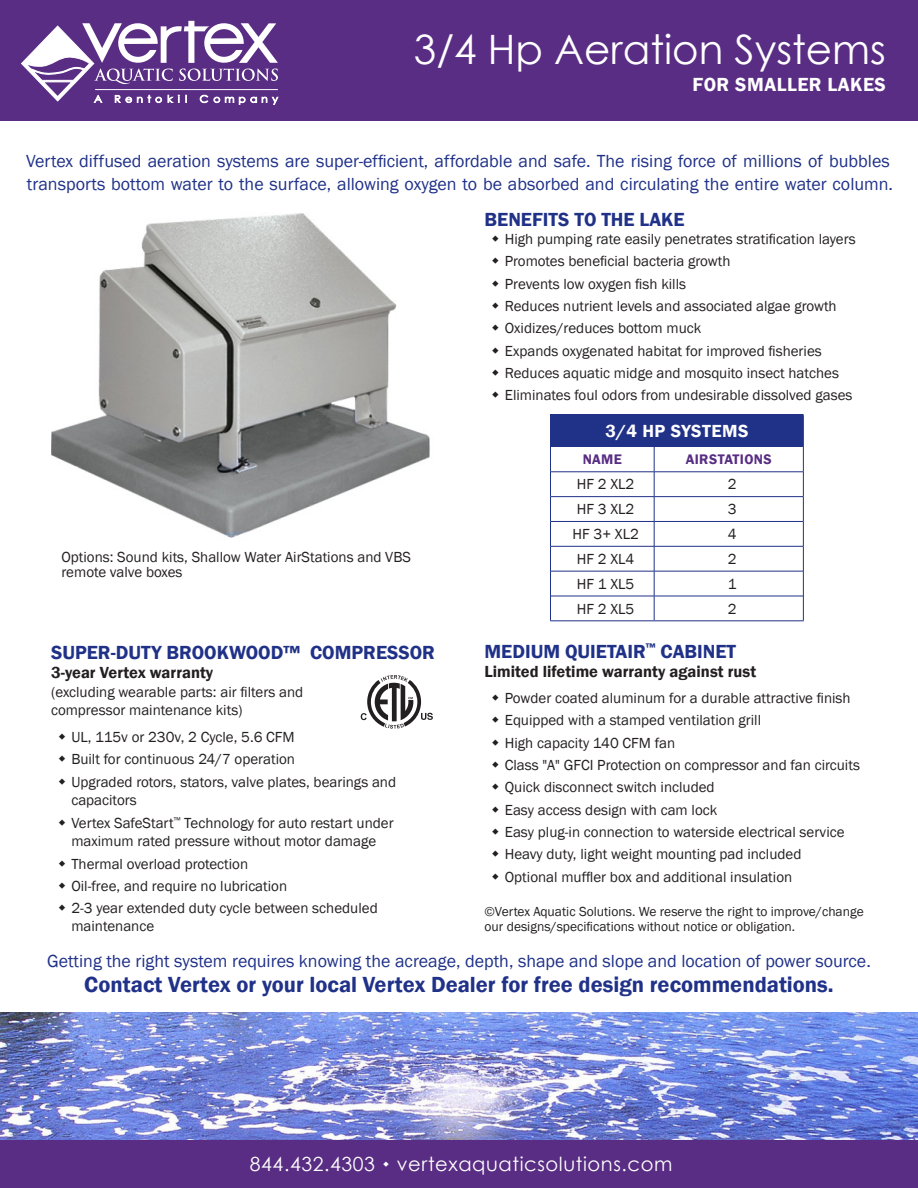
<style>
.page{position:relative;width:918px;height:1188px;background:#fff}
.page>*{position:absolute;margin:0;border:0;box-sizing:border-box;transform-origin:0 0}
.t1{font:40.5px "Century Gothic";color:#fff}
.Main_text{font:600 22.5px "Franklin Gothic";color:#203188}
.Subtitle{font:600 19.5px "Franklin Gothic";color:#203188}
.t2{font:19.5px "Century Gothic";letter-spacing:.03em;color:#fff}
.Table_Title{font:600 19.5px "Franklin Gothic";letter-spacing:.025em;color:#fff}
.Main_text-2{font:18px/22.5px "Franklin Gothic";color:#203188}
.Table_Title-2{font:600 18px "Franklin Gothic";letter-spacing:.025em;color:#fff}
.warranty{font:600 16.5px "Franklin Gothic";color:#231f20}
.Tablebody{font:15px/18px "Franklin Gothic";color:#231f20}
.warranty-2{font:15px/18.8px "Franklin Gothic";color:#231f20}
.Table_Header{font:600 14.25px "Franklin Gothic";letter-spacing:.025em;color:#592d83}
.t3{font:13.5px/15.8px "Franklin Gothic";color:#231f20}
</style>
<div class="page">
<img style="left:0;top:1012px;width:918px;height:128px">
<div style="left:0;top:0;width:918px;height:121px;background:#592d83"></div>
<svg style="left:22px;top:21px;width:256px;height:83px"></svg>
<div style="left:0;top:1140px;width:918px;height:48px;background:#592d83"></div>
<svg style="left:361px;top:675px;width:72px;height:54px"></svg>
<div style="left:550px;top:415px;width:253px;height:32px;background:#203188"></div>
<hr style="left:803px;top:415px;width:1px;height:32px;background:#203188">
<svg style="left:803px;top:447px;width:1px;height:173px"></svg>
<hr style="left:550px;top:620px;width:104px;height:1px;background:#203188">
<hr style="left:654px;top:620px;width:150px;height:1px;background:#203188">
<hr style="left:551px;top:472px;width:103px;height:1px;background:#203188">
<hr style="left:654px;top:472px;width:149px;height:1px;background:#203188">
<hr style="left:551px;top:496px;width:103px;height:1px;background:#203188">
<hr style="left:654px;top:496px;width:149px;height:1px;background:#203188">
<hr style="left:551px;top:521px;width:103px;height:1px;background:#203188">
<hr style="left:654px;top:521px;width:149px;height:1px;background:#203188">
<hr style="left:551px;top:546px;width:103px;height:1px;background:#203188">
<hr style="left:654px;top:546px;width:149px;height:1px;background:#203188">
<hr style="left:551px;top:571px;width:103px;height:1px;background:#203188">
<hr style="left:654px;top:571px;width:149px;height:1px;background:#203188">
<hr style="left:551px;top:596px;width:103px;height:1px;background:#203188">
<hr style="left:654px;top:596px;width:149px;height:1px;background:#203188">
<svg style="left:654px;top:447px;width:1px;height:173px"></svg>
<hr style="left:550px;top:414px;width:104px;height:1px;background:#203188">
<hr style="left:654px;top:414px;width:150px;height:1px;background:#203188">
<svg style="left:550px;top:447px;width:1px;height:173px"></svg>
<img style="left:51px;top:213px;width:379px;height:325px">
<p class="t1" style="left:414px;top:21px;width:474px">3/4 Hp Aeration Systems</p>
<p class="Table_Title" style="left:693px;top:72px;width:195px">FOR SMALLER LAKES</p>
<h1 class="t1" style="left:385px;top:34px;width:503px">Diffused Aeration Systems</h1>
<p class="Main_text-2" style="left:26px;top:150px;width:868px">Vertex diffused aeration systems are super-efficient, affordable and safe. The rising force of millions of bubbles transports bottom water to the surface, allowing oxygen to be absorbed and circulating the entire water column.</p>
<p class="Tablebody" style="left:61px;top:550px;width:351px;line-height:15px">Options: Sound kits, Shallow Water AirStations and VBS remote valve boxes</p>
<p class="Subtitle" style="left:51px;top:640px;width:385px">SUPER-DUTY BROOKWOOD™ COMPRESSOR</p>
<p class="warranty" style="left:51px;top:662px;width:164px">3-year Vertex warranty</p>
<p class="warranty-2" style="left:51px;top:682px;width:254px">(excluding wearable parts: air filters and compressor maintenance kits)</p>
<p class="Tablebody" style="left:71px;top:728px;width:225px">UL, 115v or 230v, 2 Cycle, 5.6 CFM</p>
<p class="Tablebody" style="left:71px;top:751px;width:225px">Built for continuous 24/7 operation</p>
<p class="Tablebody" style="left:71px;top:773px;width:326px">Upgraded rotors, stators, valve plates, bearings and capacitors</p>
<p class="Tablebody" style="left:71px;top:814px;width:324px;line-height:18.8px">Vertex SafeStart<sup>™</sup> Technology for auto restart under maximum rated pressure without motor damage</p>
<p class="Tablebody" style="left:71px;top:855px;width:178px">Thermal overload protection</p>
<p class="Tablebody" style="left:71px;top:877px;width:217px">Oil-free, and require no lubrication</p>
<p class="Tablebody" style="left:71px;top:900px;width:308px">2-3 year extended duty cycle between scheduled maintenance</p>
<p class="Subtitle" style="left:485px;top:208px;width:202px">BENEFITS TO THE LAKE</p>
<p class="Tablebody" style="left:505px;top:230px;width:352px">High pumping rate easily penetrates stratification layers</p>
<p class="Tablebody" style="left:505px;top:253px;width:227px">Promotes beneficial bacteria growth</p>
<p class="Tablebody" style="left:505px;top:275px;width:183px">Prevents low oxygen fish kills</p>
<p class="Tablebody" style="left:505px;top:297px;width:333px">Reduces nutrient levels and associated algae growth</p>
<p class="Tablebody" style="left:505px;top:320px;width:198px">Oxidizes/reduces bottom muck</p>
<p class="Tablebody" style="left:505px;top:342px;width:318px">Expands oxygenated habitat for improved fisheries</p>
<p class="Tablebody" style="left:505px;top:364px;width:336px">Reduces aquatic midge and mosquito insect hatches</p>
<p class="Tablebody" style="left:505px;top:387px;width:349px">Eliminates foul odors from undesirable dissolved gases</p>
<p class="Table_Title-2" style="left:605px;top:420px;width:145px">3/4 HP SYSTEMS</p>
<p class="Table_Header" style="left:583px;top:451px;width:41px">NAME</p>
<p class="Table_Header" style="left:686px;top:451px;width:87px">AIRSTATIONS</p>
<p class="Tablebody" style="left:577px;top:476px;width:59px">HF 2 XL2</p>
<p class="Tablebody" style="left:728px;top:476px;width:10px">2</p>
<p class="Tablebody" style="left:577px;top:501px;width:59px">HF 3 XL2</p>
<p class="Tablebody" style="left:728px;top:501px;width:10px">3</p>
<p class="Tablebody" style="left:573px;top:525px;width:68px">HF 3+ XL2</p>
<p class="Tablebody" style="left:728px;top:525px;width:10px">4</p>
<p class="Tablebody" style="left:577px;top:550px;width:59px">HF 2 XL4</p>
<p class="Tablebody" style="left:728px;top:550px;width:10px">2</p>
<p class="Tablebody" style="left:577px;top:575px;width:59px">HF 1 XL5</p>
<p class="Tablebody" style="left:728px;top:575px;width:10px">1</p>
<p class="Tablebody" style="left:577px;top:600px;width:59px">HF 2 XL5</p>
<p class="Tablebody" style="left:728px;top:600px;width:10px">2</p>
<p class="Subtitle" style="left:485px;top:639px;width:253px">MEDIUM QUIETAIR<sup>™</sup> CABINET</p>
<p class="warranty" style="left:485px;top:661px;width:273px">Limited lifetime warranty against rust</p>
<p class="Tablebody" style="left:505px;top:689px;width:347px">Powder coated aluminum for a durable attractive finish</p>
<p class="Tablebody" style="left:505px;top:712px;width:258px">Equipped with a stamped ventilation grill</p>
<p class="Tablebody" style="left:505px;top:734px;width:172px">High capacity 140 CFM fan</p>
<p class="Tablebody" style="left:505px;top:756px;width:357px">Class "A" GFCI Protection on compressor and fan circuits</p>
<p class="Tablebody" style="left:505px;top:779px;width:211px">Quick disconnect switch included</p>
<p class="Tablebody" style="left:505px;top:801px;width:214px">Easy access design with cam lock</p>
<p class="Tablebody" style="left:505px;top:823px;width:341px">Easy plug-in connection to waterside electrical service</p>
<p class="Tablebody" style="left:505px;top:846px;width:298px">Heavy duty, light weight mounting pad included</p>
<p class="Tablebody" style="left:505px;top:868px;width:289px">Optional muffler box and additional insulation</p>
<p class="t3" style="left:485px;top:904px;width:381px">©Vertex Aquatic Solutions. We reserve the right to improve/change our designs/specifications without notice or obligation.</p>
<p class="Main_text-2" style="left:47px;top:950px;width:825px">Getting the right system requires knowing the acreage, depth, shape and slope and location of power source.</p>
<p class="Main_text" style="left:84px;top:971px;width:751px">Contact Vertex or your local Vertex Dealer for free design recommendations.</p>
<h3 class="t2" style="left:250px;top:1150px;width:424px">844.432.4303 vertexaquaticsolutions.com</h3>
</div>
